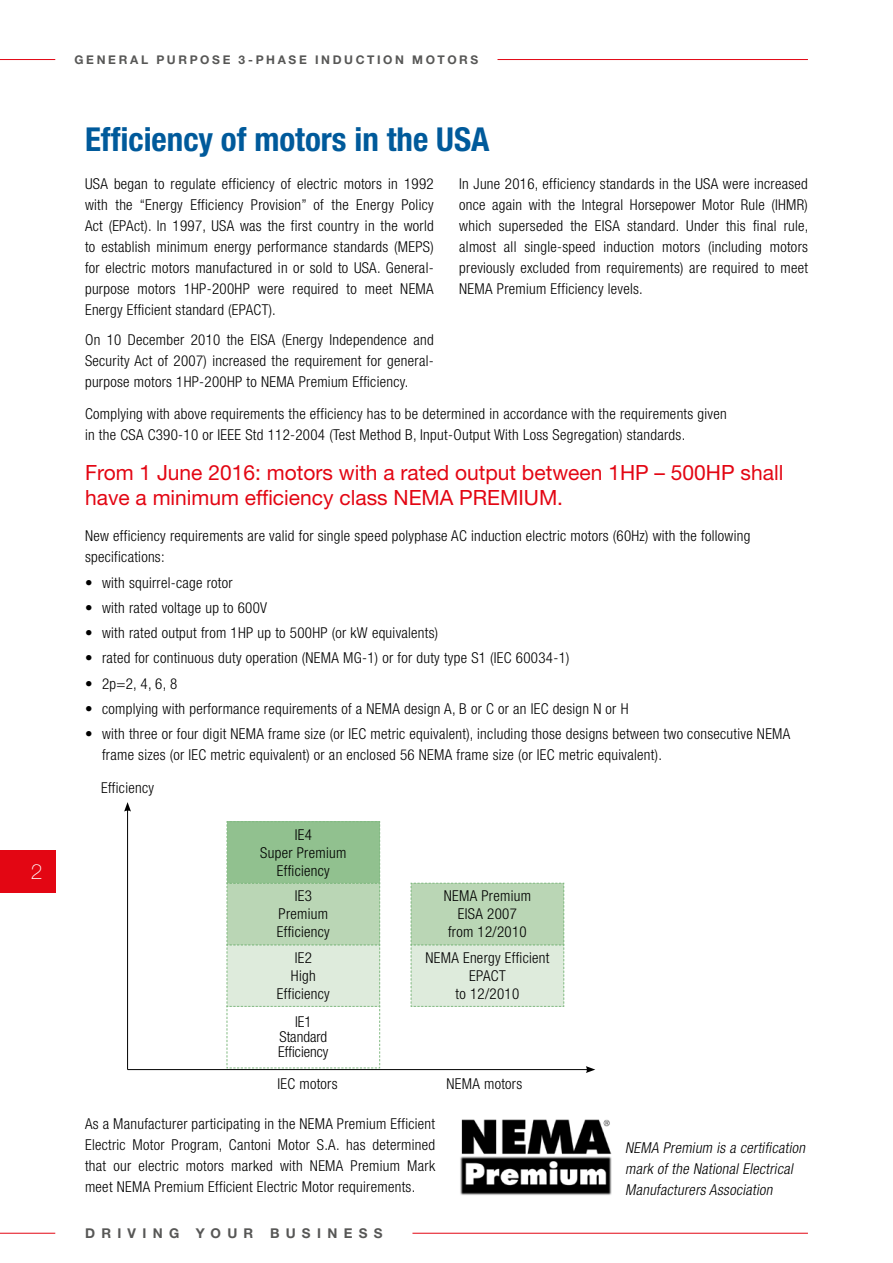
<style>
.page{position:relative;width:893px;height:1263px;background:#fff}
.page>*{position:absolute;margin:0;border:0;box-sizing:border-box;transform-origin:0 0}
.t1{font:700 condensed 33px "Helvetica Neue LT Pro";color:#005a9b}
.t2{font:21px/25.2px "Helvetica Neue LT Std";color:#e30613}
.t3{font:100 21px "Helvetica Neue LT Std";color:#fff}
.t4{font:300 condensed 15px/21px "Helvetica Neue LT Std";letter-spacing:.02em;color:#000;text-align:center}
.t5{font:italic 300 condensed 15px/21px "Helvetica Neue LT Std";color:#000}
.t6{font:300 condensed 15px/15px "Helvetica Neue LT Std";color:#000;text-align:center}
.t7{font:700 13.5px "Helvetica Neue LT Pro";letter-spacing:.465em;color:#575756}
.t8{font:700 12px "Helvetica Neue LT Pro";letter-spacing:.22em;color:#575756}
</style>
<div class="page">
<hr style="left:127px;top:809px;width:1px;height:260px;background:#000">
<svg style="left:124px;top:802px;width:7px;height:9px"></svg>
<hr style="left:128px;top:1069px;width:460px;height:1px;background:#000">
<svg style="left:586px;top:1066px;width:9px;height:7px"></svg>
<svg style="left:410px;top:882px;width:154px;height:125px;background:#cbe0c8"></svg>
<svg style="left:226px;top:821px;width:154px;height:248px"></svg>
<img style="left:460px;top:1119px;width:152px;height:76px">
<hr style="left:0;top:1233px;width:55px;height:1px;background:#e30613">
<hr style="left:0;top:59px;width:55px;height:1px;background:#e30613">
<hr style="left:412px;top:1233px;width:396px;height:1px;background:#e30613">
<hr style="left:497px;top:59px;width:311px;height:1px;background:#e30613">
<div style="left:0;top:850px;width:55px;height:43px;background:#e30613"></div>
<h2 class="t3" style="left:31px;top:860px;width:13px">2</h2>
<p class="t8" style="left:74px;top:52px;width:405px">GENERAL PURPOSE 3-PHASE INDUCTION MOTORS</p>
<h1 class="t1" style="left:85px;top:119px;width:406px">Efficiency of motors in the USA</h1>
<p class="t4" style="left:85px;top:173px;width:350px;text-align:justify">USA began to regulate efficiency of electric motors in 1992 with the “Energy Efficiency Provision” of the Energy Policy Act (EPAct). In 1997, USA was the first country in the world to establish minimum energy performance standards (MEPS) for electric motors manufactured in or sold to USA. General&shy;purpose motors 1HP-200HP were required to meet NEMA Energy Efficient standard (EPACT).</p>
<p class="t4" style="left:85px;top:329px;width:350px;text-align:justify">On 10 December 2010 the EISA (Energy Independence and Security Act of 2007) increased the requirement for general&shy;purpose motors 1HP-200HP to NEMA Premium Efficiency.</p>
<p class="t4" style="left:459px;top:173px;width:351px;text-align:justify">In June 2016, efficiency standards in the USA were increased once again with the Integral Horsepower Motor Rule (IHMR) which superseded the EISA standard. Under this final rule, almost all single-speed induction motors (including motors previously excluded from requirements) are required to meet NEMA Premium Efficiency levels.</p>
<p class="t4" style="left:85px;top:403px;width:643px;text-align:left">Complying with above requirements the efficiency has to be determined in accordance with the requirements given in the CSA C390-10 or IEEE Std 112-2004 (Test Method B, Input-Output With Loss Segregation) standards.</p>
<h2 class="t2" style="left:85px;top:460px;width:700px">From 1 June 2016: motors with a rated output between 1HP – 500HP shall have a minimum efficiency class NEMA PREMIUM.</h2>
<p class="t4" style="left:85px;top:525px;width:667px;text-align:left">New efficiency requirements are valid for single speed polyphase AC induction electric motors (60Hz) with the following specifications:</p>
<p class="t4" style="left:85px;top:572px;width:149px">• with squirrel-cage rotor</p>
<p class="t4" style="left:85px;top:597px;width:184px">• with rated voltage up to 600V</p>
<p class="t4" style="left:85px;top:622px;width:355px">• with rated output from 1HP up to 500HP (or kW equivalents)</p>
<p class="t4" style="left:85px;top:647px;width:486px">• rated for continuous duty operation (NEMA MG-1) or for duty type S1 (IEC 60034-1)</p>
<p class="t4" style="left:85px;top:673px;width:94px">• 2p=2, 4, 6, 8</p>
<p class="t4" style="left:85px;top:698px;width:545px">• complying with performance requirements of a NEMA design A, B or C or an IEC design N or H</p>
<p class="t4" style="left:102px;top:723px;width:690px;text-align:left;text-indent:-17px">• with three or four digit NEMA frame size (or IEC metric equivalent), including those designs between two consecutive NEMA frame sizes (or IEC metric equivalent) or an enclosed 56 NEMA frame size (or IEC metric equivalent).</p>
<p class="t4" style="left:101px;top:777px;width:54px">Efficiency</p>
<p class="t4" style="left:260px;top:825px;width:88px;line-height:18px">IE4<br>Super Premium<br>Efficiency</p>
<p class="t4" style="left:277px;top:887px;width:54px;line-height:18px">IE3<br>Premium<br>Efficiency</p>
<p class="t4" style="left:444px;top:887px;width:89px;line-height:18px">NEMA Premium<br>EISA 2007 from 12/2010</p>
<p class="t4" style="left:277px;top:948px;width:54px;line-height:18px">IE2<br>High<br>Efficiency</p>
<p class="t4" style="left:425px;top:948px;width:125px;line-height:18px">NEMA Energy Efficient<br>EPACT<br>to 12/2010</p>
<p class="t6" style="left:278px;top:1014px;width:52px">IE1<br>Standard<br>Efficiency</p>
<p class="t4" style="left:277px;top:1073px;width:62px">IEC motors</p>
<p class="t4" style="left:446px;top:1073px;width:77px">NEMA motors</p>
<p class="t4" style="left:85px;top:1113px;width:352px;text-align:justify">As a Manufacturer participating in the NEMA Premium Efficient Electric Motor Program, Cantoni Motor S.A. has determined that our electric motors marked with NEMA Premium Mark meet NEMA Premium Efficient Electric Motor requirements.</p>
<p class="t7" style="left:85px;top:1225px;width:299px">DRIVING YOUR BUSINESS</p>
<p class="t5" style="left:625px;top:1137px;width:184px">NEMA Premium is a certification mark of the National Electrical<br>Manufacturers Association</p>
</div>
